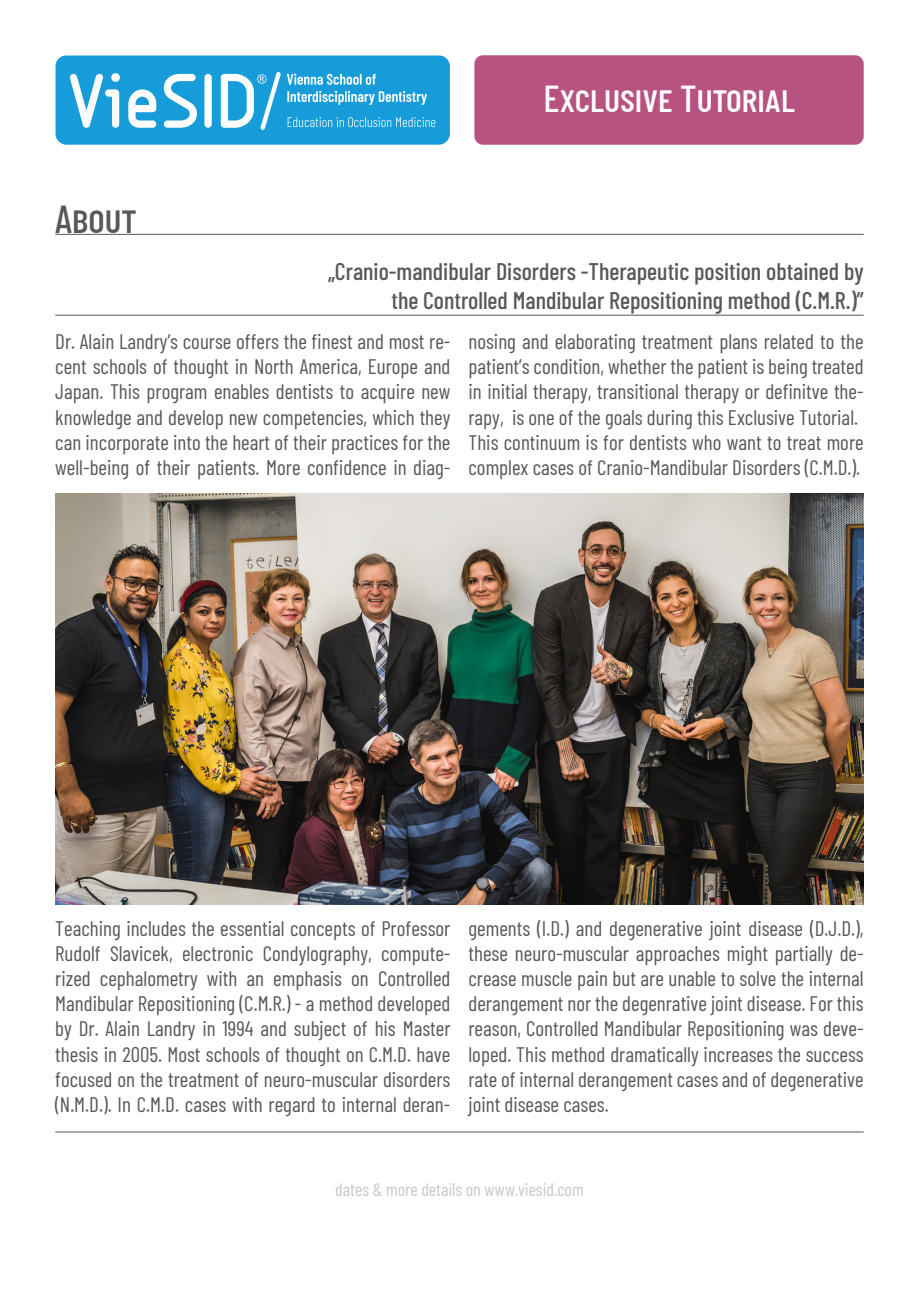
<style>
.page{position:relative;width:919px;height:1289px;background:#fff}
.page>*{position:absolute;margin:0;border:0;box-sizing:border-box;transform-origin:0 0}
.t1{font:500 39px "Barlow Condensed";color:#57585a}
.t2{font:500 37.5px "Barlow Condensed";color:#fff}
.t3{font:500 24px "Barlow Condensed";color:#57585a}
.t4{font:21px/25.2px "Barlow Condensed";color:#57585a;text-align:justify}
.t5{font:18px "Barlow Condensed";color:#c7c8ca}
</style>
<div class="page">
<svg style="left:55px;top:55px;width:395px;height:90px"></svg>
<hr style="left:55px;top:234px;width:808px;height:1px;background:#57585a">
<hr style="left:55px;top:1131px;width:808px;height:1px;background:#57585a">
<div style="left:474px;top:55px;width:389px;height:90px;background:#b85281;border-radius:9px"></div>
<img style="left:55px;top:493px;width:808px;height:411px">
<hr style="left:55px;top:315px;width:808px;height:1px;background:#57585a">
<p class="t1" style="left:55px;top:191px;width:83px">About</p>
<h2 class="t2" style="left:543px;top:72px;width:253px">Exclusive Tutorial</h2>
<p class="t3" style="left:328px;top:254px;width:537px">„Cranio-mandibular Disorders -Therapeutic position obtained by</p>
<p class="t3" style="left:391px;top:283px;width:473px">the Controlled Mandibular Repositioning method (C.M.R.)”</p>
<p class="t4" style="left:55px;top:327px;width:396px">Dr. Alain Landry’s course offers the finest and most re&shy;cent schools of thought in North America, Europe and Japan. This program enables dentists to acquire new knowledge and develop new competencies, which they can incorporate into the heart of their practices for the well-being of their patients. More confidence in diag-</p>
<p class="t4" style="left:468px;top:327px;width:396px">nosing and elaborating treatment plans related to the patient’s condition, whether the patient is being treated in initial therapy, transitional therapy or definitve the&shy;rapy, is one of the goals during this Exclusive Tutorial.</p>
<p class="t4" style="left:468px;top:428px;width:396px">This continuum is for dentists who want to treat more complex cases of Cranio-Mandibular Disorders (C.M.D.).</p>
<p class="t4" style="left:55px;top:913px;width:396px">Teaching includes the essential concepts of Professor Rudolf Slavicek, electronic Condylography, compute&shy;rized cephalometry with an emphasis on Controlled Mandibular Repositioning (C.M.R.) - a method developed by Dr. Alain Landry in 1994 and subject of his Master thesis in 2005. Most schools of thought on C.M.D. have focused on the treatment of neuro-muscular disorders (N.M.D.). In C.M.D. cases with regard to internal deran-</p>
<p class="t4" style="left:468px;top:913px;width:396px">gements (I.D.) and degenerative joint disease (D.J.D.), these neuro-muscular approaches might partially de&shy;crease muscle pain but are unable to solve the internal derangement nor the degenrative joint disease. For this reason, Controlled Mandibular Repositioning was deve&shy;loped. This method dramatically increases the success rate of internal derangement cases and of degenerative joint disease cases.</p>
<p class="t5" style="left:335px;top:1176px;width:250px">dates &amp; more details on www.viesid.com</p>
</div>
